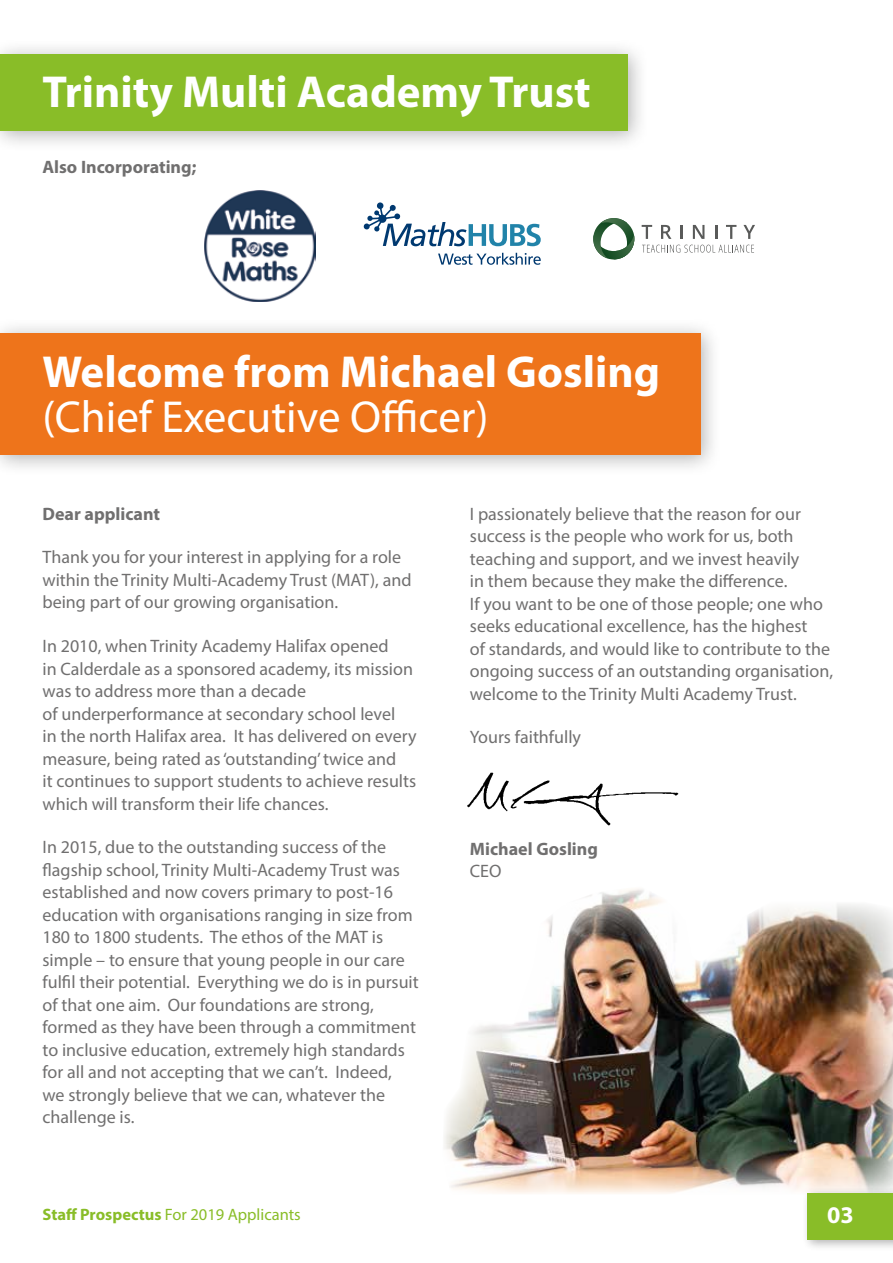
<style>
.page{position:relative;width:893px;height:1263px;background:#fff}
.page>*{position:absolute;margin:0;border:0;box-sizing:border-box;transform-origin:0 0}
.t1{font:700 45px "Myriad Pro";color:#fff}
.t2{font:45px "Myriad Pro";color:#fff}
.t3{font:700 24px "Myriad Pro";color:#fff}
.t4{font:18px/22.5px "Myriad Pro";color:#706f6f}
.t5{font:700 18px "Myriad Pro";color:#706f6f}
.t6{font:16.5px "Myriad Pro";color:#89bd28}
.s1{font-weight:700}
</style>
<div class="page">
<div style="left:0;top:318px;width:722px;height:159px;background:#000;opacity:.3"></div>
<div style="left:0;top:334px;width:700px;height:121px;background:#ee741b"></div>
<div style="left:0;top:39px;width:649px;height:114px;background:#000;opacity:.3"></div>
<div style="left:0;top:54px;width:627px;height:77px;background:#89bd28"></div>
<svg style="left:438px;top:253px;width:103px;height:12px"></svg>
<svg style="left:363px;top:202px;width:178px;height:44px"></svg>
<img style="left:204px;top:191px;width:111px;height:111px">
<svg style="left:593px;top:218px;width:41px;height:41px"></svg>
<svg style="left:642px;top:225px;width:10px;height:14px"></svg>
<svg style="left:661px;top:225px;width:10px;height:14px"></svg>
<svg style="left:680px;top:225px;width:2px;height:14px"></svg>
<svg style="left:693px;top:225px;width:11px;height:14px"></svg>
<svg style="left:715px;top:225px;width:2px;height:14px"></svg>
<svg style="left:726px;top:225px;width:10px;height:14px"></svg>
<svg style="left:743px;top:225px;width:12px;height:14px"></svg>
<svg style="left:642px;top:245px;width:112px;height:8px"></svg>
<img style="left:467px;top:772px;width:212px;height:54px">
<img style="left:444px;top:889px;width:449px;height:305px">
<div style="left:802px;top:1187px;width:91px;height:65px;background:#000;opacity:.3"></div>
<div style="left:808px;top:1193px;width:85px;height:46px;background:#89bd28"></div>
<h1 class="t1" style="left:43px;top:63px;width:550px">Trinity Multi Academy Trust</h1>
<p class="t5" style="left:43px;top:155px;width:155px">Also Incorporating;</p>
<h1 class="t1" style="left:43px;top:342px;width:619px">Welcome from Michael Gosling</h1>
<h1 class="t2" style="left:43px;top:389px;width:447px">(Chief Executive Officer)</h1>
<p class="t5" style="left:43px;top:502px;width:119px">Dear applicant</p>
<p class="t4" style="left:43px;top:546px;width:371px">Thank you for your interest in applying for a role within the Trinity Multi-Academy Trust (MAT), and being part of our growing organisation.</p>
<p class="t4" style="left:43px;top:634px;width:375px">In 2010, when Trinity Academy Halifax opened<br>in Calderdale as a sponsored academy, its mission was to address more than a decade<br>of underperformance at secondary school level<br>in the north Halifax area. It has delivered on every measure, being rated as ‘outstanding’ twice and<br>it continues to support students to achieve results which will transform their life chances.</p>
<p class="t4" style="left:43px;top:836px;width:378px">In 2015, due to the outstanding success of the flagship school, Trinity Multi-Academy Trust was established and now covers primary to post-16 education with organisations ranging in size from 180 to 1800 students. The ethos of the MAT is simple – to ensure that young people in our care fulfil their potential. Everything we do is in pursuit of that one aim. Our foundations are strong, formed as they have been through a commitment to inclusive education, extremely high standards for all and not accepting that we can’t. Indeed,<br>we strongly believe that we can, whatever the challenge is.</p>
<p class="t6" style="left:43px;top:1205px;width:260px"><span class="s1">Staff Prospectus</span> For 2019 Applicants</p>
<p class="t4" style="left:470px;top:502px;width:365px">I passionately believe that the reason for our success is the people who work for us, both teaching and support, and we invest heavily<br>in them because they make the difference.<br>If you want to be one of those people; one who seeks educational excellence, has the highest<br>of standards, and would like to contribute to the ongoing success of an outstanding organisation, welcome to the Trinity Multi Academy Trust.</p>
<p class="t4" style="left:470px;top:726px;width:113px">Yours faithfully</p>
<p class="t5" style="left:470px;top:837px;width:130px">Michael Gosling</p>
<p class="t4" style="left:470px;top:859px;width:33px">CEO</p>
<h2 class="t3" style="left:827px;top:1199px;width:28px">03</h2>
</div>
